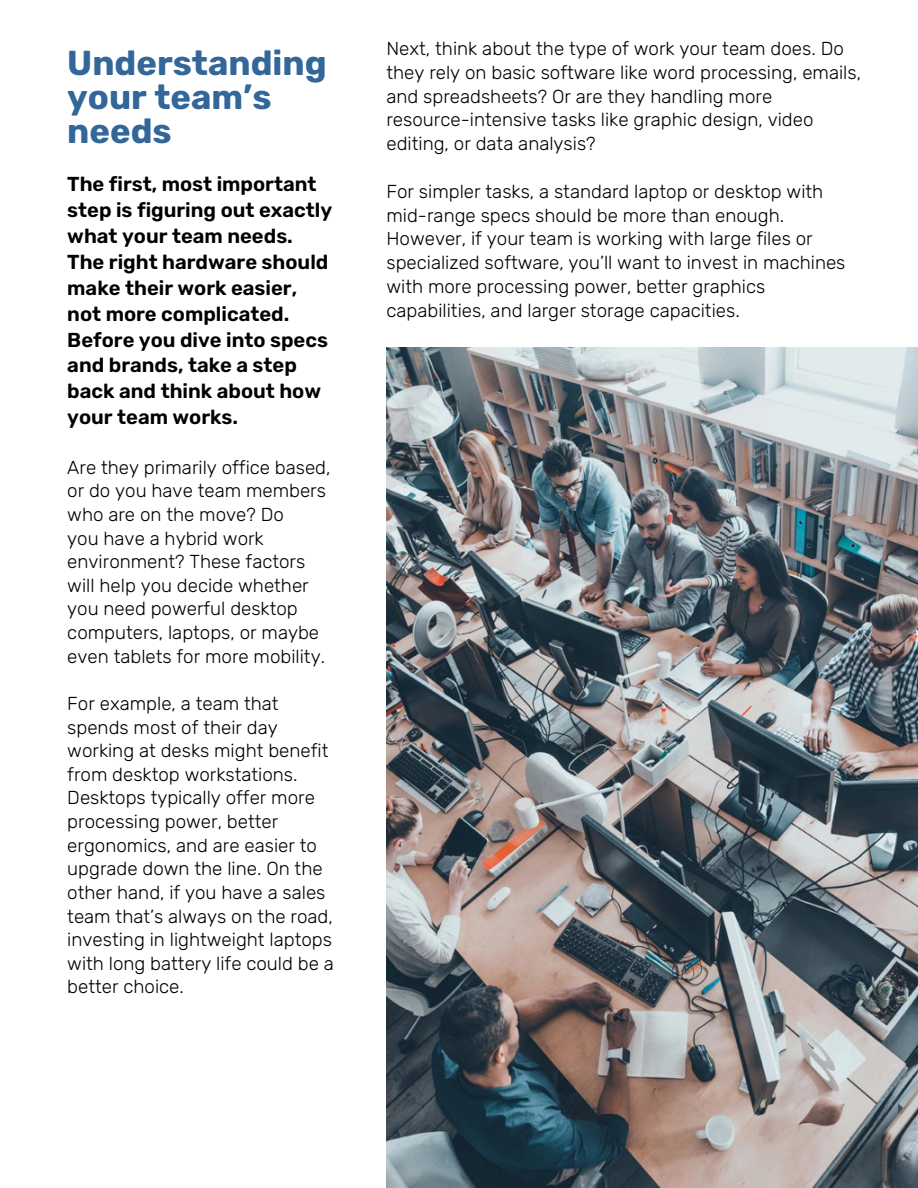
<style>
.page{position:relative;width:918px;height:1188px;background:#fff}
.page>*{position:absolute;margin:0;border:0;box-sizing:border-box;transform-origin:0 0}
.t1{font:700 34.65px/33.8px "Rubik";color:#369}
.t2{font:600 20.25px/25.8px "Rubik";color:#000}
.t3{font:300 18.75px/23.7px "Rubik";color:#000}
</style>
<div class="page">
<img style="left:386px;top:348px;width:531px;height:840px">
<h1 class="t1" style="left:67px;top:47px;width:261px">Understanding your team’s needs</h1>
<h2 class="t2" style="left:67px;top:171px;width:266px">The first, most important step is figuring out exactly what your team needs.<br>The right hardware should make their work easier, not more complicated.<br>Before you dive into specs and brands, take a step back and think about how your team works.</h2>
<p class="t3" style="left:67px;top:455px;width:265px">Are they primarily office based, or do you have team members who are on the move? Do</p>
<p class="t3" style="left:67px;top:526px;width:198px">you have a hybrid work</p>
<p class="t3" style="left:67px;top:550px;width:240px">environment? These factors</p>
<p class="t3" style="left:67px;top:573px;width:259px">will help you decide whether you need powerful desktop computers, laptops, or maybe even tablets for more mobility.</p>
<p class="t3" style="left:67px;top:692px;width:213px">For example, a team that spends most of their day</p>
<p class="t3" style="left:67px;top:739px;width:263px">working at desks might benefit from desktop workstations.<br>Desktops typically offer more processing power, better</p>
<p class="t3" style="left:67px;top:833px;width:268px">ergonomics, and are easier to upgrade down the line. On the other hand, if you have a sales team that’s always on the road, investing in lightweight laptops with long battery life could be a better choice.</p>
<p class="t3" style="left:386px;top:37px;width:476px">Next, think about the type of work your team does. Do they rely on basic software like word processing, emails, and spreadsheets? Or are they handling more</p>
<p class="t3" style="left:386px;top:108px;width:429px">resource-intensive tasks like graphic design, video editing, or data analysis?</p>
<p class="t3" style="left:386px;top:180px;width:438px">For simpler tasks, a standard laptop or desktop with</p>
<p class="t3" style="left:386px;top:203px;width:461px">mid-range specs should be more than enough.<br>However, if your team is working with large files or specialized software, you’ll want to invest in machines with more processing power, better graphics capabilities, and larger storage capacities.</p>
</div>
